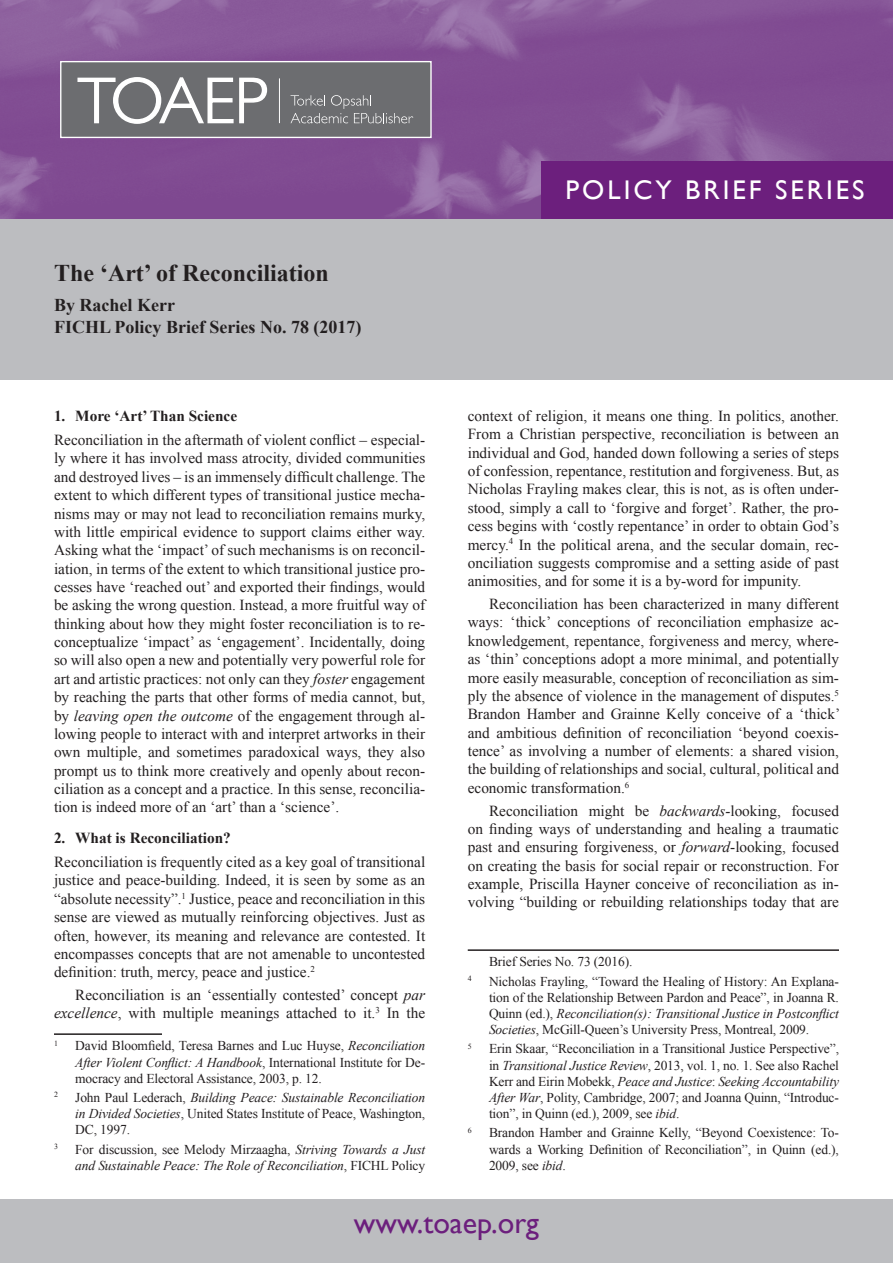
<style>
.page{position:relative;width:893px;height:1263px;background:#fff}
.page>*{position:absolute;margin:0;border:0;box-sizing:border-box;transform-origin:0 0}
.t1{font:30px "Gill Sans";color:#6c1f7d}
.t2{font:27px "Gill Sans";letter-spacing:.11em;color:#fff}
.t3{font:700 24px "Times New Roman";color:#231f20}
.t4{font:700 18px/21.6px "Times New Roman";color:#231f20}
.Para_last{font:15.3px/18.3px "Times New Roman";color:#231f20;text-align:justify}
.Para_mid{font:15.3px/18.3px "Times New Roman";color:#231f20;text-align:justify}
.Para_first{font:15.3px/18.3px "Times New Roman";color:#231f20;text-align:justify}
.t5{font:700 15.3px "Times New Roman";color:#231f20}
.FICHL_PB_Footnote{font:13.5px/16.2px "Times New Roman";letter-spacing:-.01em;color:#231f20;text-align:justify}
.FICHL_PB_Footnote-2{font:italic 13.5px/16.2px "Times New Roman";letter-spacing:-.01em;color:#231f20}
.FICHL_PB_Footnote-3{font:7.8px "Times New Roman";color:#231f20}
.s1{font-style:italic}
.s2{font-style:normal}
</style>
<div class="page">
<div style="left:0;top:211px;width:893px;height:168px;background:#bcbdc0"></div>
<img style="left:0;top:0;width:893px;height:218px">
<div style="left:541px;top:161px;width:352px;height:57px;background:#6c1f7d"></div>
<div style="left:0;top:1199px;width:893px;height:64px;background:#bcbdc0"></div>
<svg style="left:62px;top:63px;width:368px;height:73px;background:#7c7d7f"></svg>
<hr style="left:279px;top:78px;width:1px;height:45px;background:#fff">
<div style="left:60px;top:61px;width:372px;height:77px;border:1px solid #fff"></div>
<hr style="left:54px;top:1033px;width:108px;height:2px;background:#231f20">
<hr style="left:468px;top:949px;width:371px;height:2px;background:#231f20">
<h3 class="t3" style="left:54px;top:256px;width:276px">The ‘Art’ of Reconciliation</h3>
<p class="t4" style="left:54px;top:294px;width:309px">By Rachel Kerr<br>FICHL Policy Brief Series No. 78 (2017)</p>
<p class="t5" style="left:54px;top:405px;width:185px">1. More ‘Art’ Than Science</p>
<p class="Para_last" style="left:54px;top:431px;width:373px">Reconciliation in the aftermath of violent conflict – especial&shy;ly where it has involved mass atrocity, divided communities and destroyed lives – is an immensely difficult challenge. The extent to which different types of transitional justice mecha&shy;nisms may or may not lead to reconciliation remains murky, with little empirical evidence to support claims either way.<br>Asking what the ‘impact’ of such mechanisms is on reconcil&shy;iation, in terms of the extent to which transitional justice pro&shy;cesses have ‘reached out’ and exported their findings, would be asking the wrong question. Instead, a more fruitful way of thinking about how they might foster reconciliation is to re&shy;conceptualize ‘impact’ as ‘engagement’. Incidentally, doing so will also open a new and potentially very powerful role for art and artistic practices: not only can they <span class="s1">foster</span> engagement by reaching the parts that other forms of media cannot, but, by <span class="s1">leaving open the outcome</span> of the engagement through al&shy;lowing people to interact with and interpret artworks in their own multiple, and sometimes paradoxical ways, they also prompt us to think more creatively and openly about recon&shy;ciliation as a concept and a practice. In this sense, reconcilia&shy;tion is indeed more of an ‘art’ than a ‘science’.</p>
<p class="t5" style="left:54px;top:827px;width:178px">2. What is Reconciliation?</p>
<p class="Para_first" style="left:54px;top:852px;width:373px">Reconciliation is frequently cited as a key goal of transitional justice and peace-building. Indeed, it is seen by some as an “absolute necessity”.<sup>1</sup> Justice, peace and reconciliation in this sense are viewed as mutually reinforcing objectives. Just as often, however, its meaning and relevance are contested. It encompasses concepts that are not amenable to uncontested definition: truth, mercy, peace and justice.<sup>2</sup></p>
<p class="Para_mid" style="left:54px;top:985px;width:373px;text-align:right">Reconciliation is an ‘essentially contested’ concept <span class="s1">par excellence</span>, with multiple meanings attached to it.<sup>3</sup> In the</p>
<p class="FICHL_PB_Footnote-3" style="left:54px;top:1038px;width:5px">1</p>
<p class="FICHL_PB_Footnote" style="left:75px;top:1037px;width:351px">David Bloomfield, Teresa Barnes and Luc Huyse, <span class="s1">Reconciliation After Violent Conflict: A Handbook</span>, International Institute for De&shy;mocracy and Electoral Assistance, 2003, p. 12.</p>
<p class="FICHL_PB_Footnote-3" style="left:54px;top:1089px;width:5px">2</p>
<p class="FICHL_PB_Footnote" style="left:75px;top:1089px;width:351px">John Paul Lederach, <span class="s1">Building Peace: Sustainable Reconciliation in Divided Societies</span>, United States Institute of Peace, Washington, DC, 1997.</p>
<p class="FICHL_PB_Footnote-3" style="left:54px;top:1141px;width:5px">3</p>
<p class="FICHL_PB_Footnote-2" style="left:75px;top:1140px;width:351px"><span class="s2">For discussion, see Melody Mirzaagha,</span> Striving Towards a Just and Sustainable Peace: The Role of Reconciliation<span class="s2">, FICHL Policy</span></p>
<h2 class="t2" style="left:566px;top:174px;width:301px">POLICY BRIEF SERIES</h2>
<p class="Para_last" style="left:468px;top:406px;width:373px">context of religion, it means one thing. In politics, another.<br>From a Christian perspective, reconciliation is between an individual and God, handed down following a series of steps of confession, repentance, restitution and forgiveness. But, as Nicholas Frayling makes clear, this is not, as is often under&shy;stood, simply a call to ‘forgive and forget’. Rather, the pro&shy;cess begins with ‘costly repentance’ in order to obtain God’s mercy.<sup>4</sup> In the political arena, and the secular domain, rec&shy;onciliation suggests compromise and a setting aside of past animosities, and for some it is a by-word for impunity.</p>
<p class="Para_mid" style="left:468px;top:595px;width:374px;text-indent:21px">Reconciliation has been characterized in many different ways: ‘thick’ conceptions of reconciliation emphasize ac&shy;knowledgement, repentance, forgiveness and mercy, where&shy;as ‘thin’ conceptions adopt a more minimal, and potentially more easily measurable, conception of reconciliation as sim&shy;ply the absence of violence in the management of disputes.<sup>5<br></sup>Brandon Hamber and Grainne Kelly conceive of a ‘thick’ and ambitious definition of reconciliation ‘beyond coexis&shy;tence’ as involving a number of elements: a shared vision, the building of relationships and social, cultural, political and economic transformation.<sup>6</sup></p>
<p class="Para_mid" style="left:468px;top:801px;width:373px;text-indent:21px">Reconciliation might be <span class="s1">backwards-</span>looking, focused on finding ways of understanding and healing a traumatic past and ensuring forgiveness, or <span class="s1">forward</span>-looking, focused on creating the basis for social repair or reconstruction. For example, Priscilla Hayner conceive of reconciliation as in&shy;volving “building or rebuilding relationships today that are</p>
<p class="FICHL_PB_Footnote" style="left:489px;top:953px;width:145px">Brief Series No. 73 (2016).</p>
<p class="FICHL_PB_Footnote-3" style="left:468px;top:973px;width:5px">4</p>
<p class="FICHL_PB_Footnote" style="left:489px;top:973px;width:351px">Nicholas Frayling, “Toward the Healing of History: An Explana&shy;tion of the Relationship Between Pardon and Peace”, in Joanna R.<br>Quinn (ed.), <span class="s1">Reconciliation(s): Transitional Justice in Postconflict Societies</span>, McGill-Queen’s University Press, Montreal, 2009.</p>
<p class="FICHL_PB_Footnote-3" style="left:468px;top:1041px;width:5px">5</p>
<p class="FICHL_PB_Footnote" style="left:489px;top:1040px;width:351px">Erin Skaar, “Reconciliation in a Transitional Justice Perspective”, in <span class="s1">Transitional Justice Review</span>, 2013, vol. 1, no. 1. See also Rachel Kerr and Eirin Mobekk, <span class="s1">Peace and Justice</span>: <span class="s1">Seeking Accountability After War</span>, Polity, Cambridge, 2007; and Joanna Quinn, “Introduc&shy;tion”, in Quinn (ed.), 2009, see <span class="s1">ibid</span>.</p>
<p class="FICHL_PB_Footnote-3" style="left:468px;top:1125px;width:5px">6</p>
<p class="FICHL_PB_Footnote" style="left:489px;top:1124px;width:351px">Brandon Hamber and Grainne Kelly, “Beyond Coexistence: To&shy;wards a Working Definition of Reconciliation”, in Quinn (ed.), 2009, see <span class="s1">ibid</span>.</p>
<h1 class="t1" style="left:354px;top:1205px;width:187px">www.toaep.org</h1>
</div>
